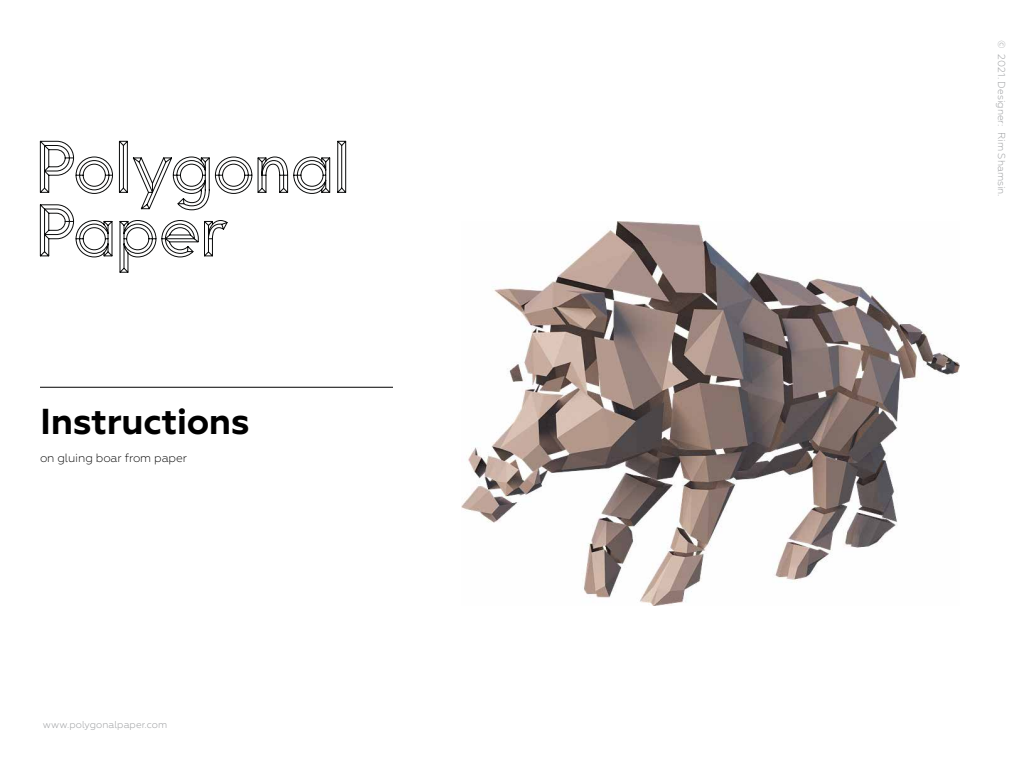
<style>
.page{position:relative;width:1024px;height:768px;background:#fff}
.page>*{position:absolute;margin:0;border:0;box-sizing:border-box;transform-origin:0 0}
.t1{font:700 36px "Geometria";letter-spacing:-.01em;color:#000}
.t2{font:300 12px "Geometria";letter-spacing:-.01em;color:#000}
.t3{font:300 10px "Geometria";letter-spacing:.005em;color:#939598}
</style>
<div class="page">
<svg style="left:39px;top:140px;width:308px;height:133px"></svg>
<hr style="left:40px;top:387px;width:353px;height:1px;background:#000">
<img style="left:462px;top:221px;width:498px;height:385px">
<h1 class="t1" style="left:40px;top:400px;width:211px">Instructions</h1>
<p class="t2" style="left:40px;top:451px;width:148px">on gluing boar from paper</p>
<p class="t3" style="left:43px;top:719px;width:126px">www.polygonalpaper.com</p>
<p class="t3" style="left:1008px;top:40px;width:10px;rotate:90deg">©</p>
<p class="t3" style="left:1008px;top:54px;width:74px;rotate:90deg">2021. Designer:</p>
<p class="t3" style="left:1008px;top:132px;width:66px;rotate:90deg">Rim Shamsin.</p>
</div>
